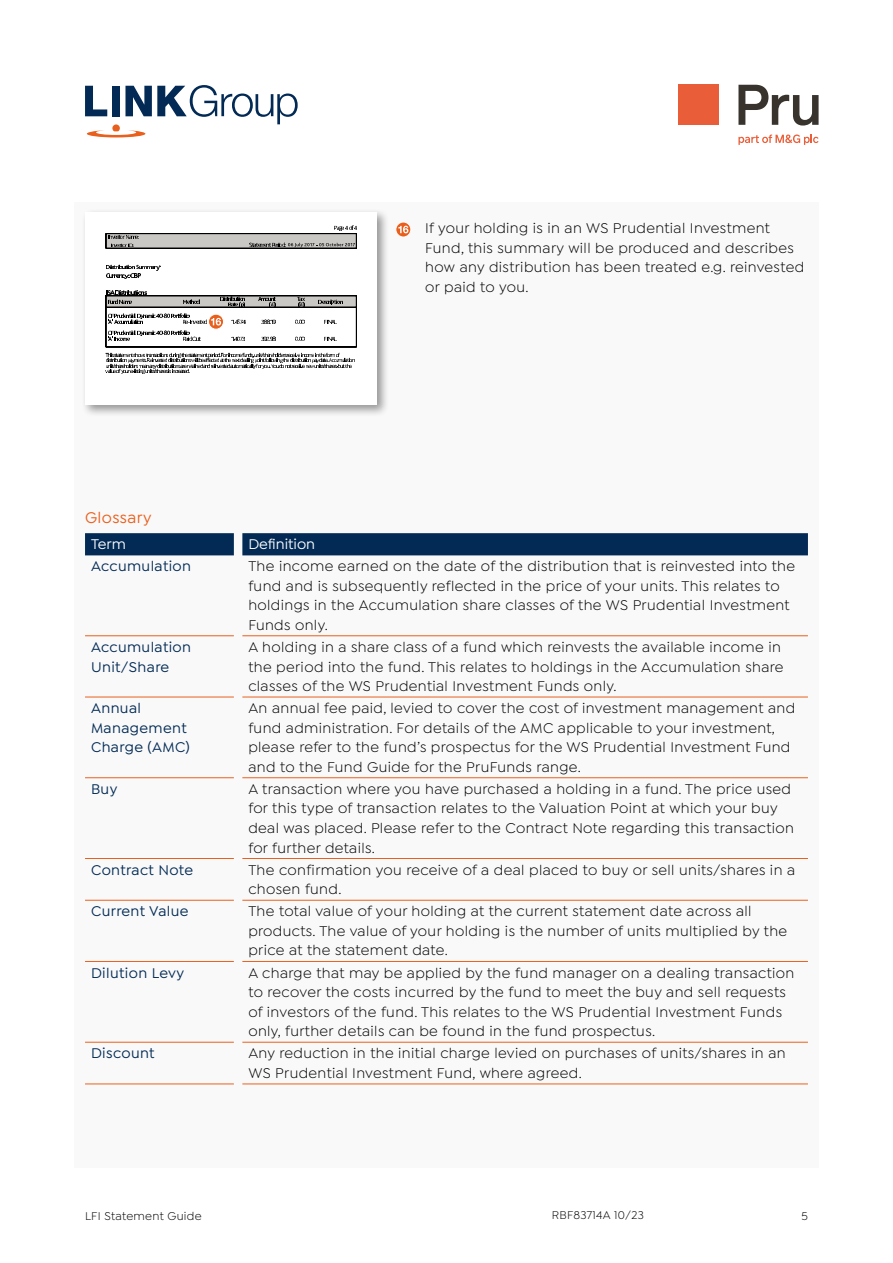
<style>
.page{position:relative;width:893px;height:1263px;background:#fff}
.page>*{position:absolute;margin:0;border:0;box-sizing:border-box;transform-origin:0 0}
.t1{font:500 16.5px "Isidora Sans";letter-spacing:.025em;color:#e9601d}
.t2{font:15px/19.5px "Isidora Sans";letter-spacing:.025em;color:#000}
.t3{font:500 15px/19.5px "Isidora Sans";letter-spacing:.025em;color:#022a55}
.t4{font:500 15px "Isidora Sans";color:#fff}
.t5{font:12px "Isidora Sans";letter-spacing:.025em;color:#000}
</style>
<div class="page">
<svg style="left:85px;top:85px;width:213px;height:52px"></svg>
<div style="left:74px;top:202px;width:745px;height:965px;background:#f9f9f9"></div>
<svg style="left:738px;top:85px;width:81px;height:41px"></svg>
<div style="left:678px;top:85px;width:40px;height:40px;background:#e95e38"></div>
<svg style="left:738px;top:135px;width:80px;height:10px"></svg>
<div style="left:81px;top:209px;width:308px;height:208px;background:#000;opacity:.4"></div>
<div style="left:85px;top:213px;width:292px;height:192px;background:#fff"></div>
<svg style="left:106px;top:264px;width:54px;height:15px"></svg>
<svg style="left:106px;top:353px;width:248px;height:20px"></svg>
<svg style="left:106px;top:225px;width:251px;height:24px"></svg>
<svg style="left:106px;top:290px;width:251px;height:57px"></svg>
<svg style="left:396px;top:222px;width:15px;height:15px"></svg>
<div style="left:395px;top:222px;width:16px;height:15px;border:1px solid #fff;border-radius:50%"></div>
<svg style="left:398px;top:226px;width:10px;height:7px"></svg>
<div style="left:85px;top:533px;width:723px;height:22px;background:#022a55"></div>
<hr style="left:85px;top:635px;width:149px;height:1px;background:#e9601d">
<hr style="left:242px;top:635px;width:566px;height:1px;background:#e9601d">
<hr style="left:85px;top:697px;width:149px;height:1px;background:#e9601d">
<hr style="left:242px;top:697px;width:566px;height:1px;background:#e9601d">
<hr style="left:85px;top:777px;width:149px;height:1px;background:#e9601d">
<hr style="left:242px;top:777px;width:566px;height:1px;background:#e9601d">
<hr style="left:85px;top:858px;width:149px;height:1px;background:#e9601d">
<hr style="left:242px;top:858px;width:566px;height:1px;background:#e9601d">
<hr style="left:85px;top:900px;width:149px;height:1px;background:#e9601d">
<hr style="left:242px;top:900px;width:566px;height:1px;background:#e9601d">
<hr style="left:85px;top:961px;width:149px;height:1px;background:#e9601d">
<hr style="left:242px;top:961px;width:566px;height:1px;background:#e9601d">
<hr style="left:85px;top:1042px;width:149px;height:1px;background:#e9601d">
<hr style="left:242px;top:1042px;width:566px;height:1px;background:#e9601d">
<hr style="left:85px;top:1083px;width:149px;height:1px;background:#e9601d">
<hr style="left:242px;top:1083px;width:566px;height:1px;background:#e9601d">
<p class="t2" style="left:425px;top:219px;width:380px">If your holding is in an WS Prudential Investment Fund, this summary will be produced and describes how any distribution has been treated e.g. reinvested or paid to you.</p>
<p class="t1" style="left:85px;top:508px;width:68px">Glossary</p>
<p class="t4" style="left:91px;top:536px;width:37px">Term</p>
<p class="t4" style="left:248px;top:536px;width:68px">Definition</p>
<p class="t3" style="left:91px;top:557px;width:102px">Accumulation</p>
<p class="t2" style="left:248px;top:556px;width:548px">The income earned on the date of the distribution that is reinvested into the fund and is subsequently reflected in the price of your units. This relates to holdings in the Accumulation share classes of the WS Prudential Investment Funds only.</p>
<p class="t3" style="left:91px;top:637px;width:102px">Accumulation<br>Unit/Share</p>
<p class="t2" style="left:248px;top:637px;width:537px">A holding in a share class of a fund which reinvests the available income in the period into the fund. This relates to holdings in the Accumulation share classes of the WS Prudential Investment Funds only.</p>
<p class="t3" style="left:91px;top:698px;width:100px">Annual<br>Management<br>Charge (AMC)</p>
<p class="t2" style="left:248px;top:698px;width:548px">An annual fee paid, levied to cover the cost of investment management and fund administration. For details of the AMC applicable to your investment, please refer to the fund’s prospectus for the WS Prudential Investment Fund and to the Fund Guide for the PruFunds range.</p>
<p class="t3" style="left:91px;top:779px;width:28px">Buy</p>
<p class="t2" style="left:248px;top:779px;width:547px">A transaction where you have purchased a holding in a fund. The price used for this type of transaction relates to the Valuation Point at which your buy deal was placed. Please refer to the Contract Note regarding this transaction for further details.</p>
<p class="t3" style="left:91px;top:860px;width:104px">Contract Note</p>
<p class="t2" style="left:248px;top:860px;width:548px">The confirmation you receive of a deal placed to buy or sell units/shares in a chosen fund.</p>
<p class="t3" style="left:91px;top:902px;width:99px">Current Value</p>
<p class="t2" style="left:248px;top:902px;width:540px">The total value of your holding at the current statement date across all products. The value of your holding is the number of units multiplied by the price at the statement date.</p>
<p class="t3" style="left:91px;top:963px;width:95px">Dilution Levy</p>
<p class="t2" style="left:248px;top:963px;width:547px">A charge that may be applied by the fund manager on a dealing transaction to recover the costs incurred by the fund to meet the buy and sell requests of investors of the fund. This relates to the WS Prudential Investment Funds only, further details can be found in the fund prospectus.</p>
<p class="t3" style="left:91px;top:1044px;width:65px">Discount</p>
<p class="t2" style="left:248px;top:1044px;width:539px">Any reduction in the initial charge levied on purchases of units/shares in an<br>WS Prudential Investment Fund, where agreed.</p>
<p class="t5" style="left:85px;top:1210px;width:118px">LFI Statement Guide</p>
<p class="t5" style="left:552px;top:1209px;width:93px">RBF83714A 10/23</p>
<p class="t5" style="left:801px;top:1210px;width:8px">5</p>
</div>
